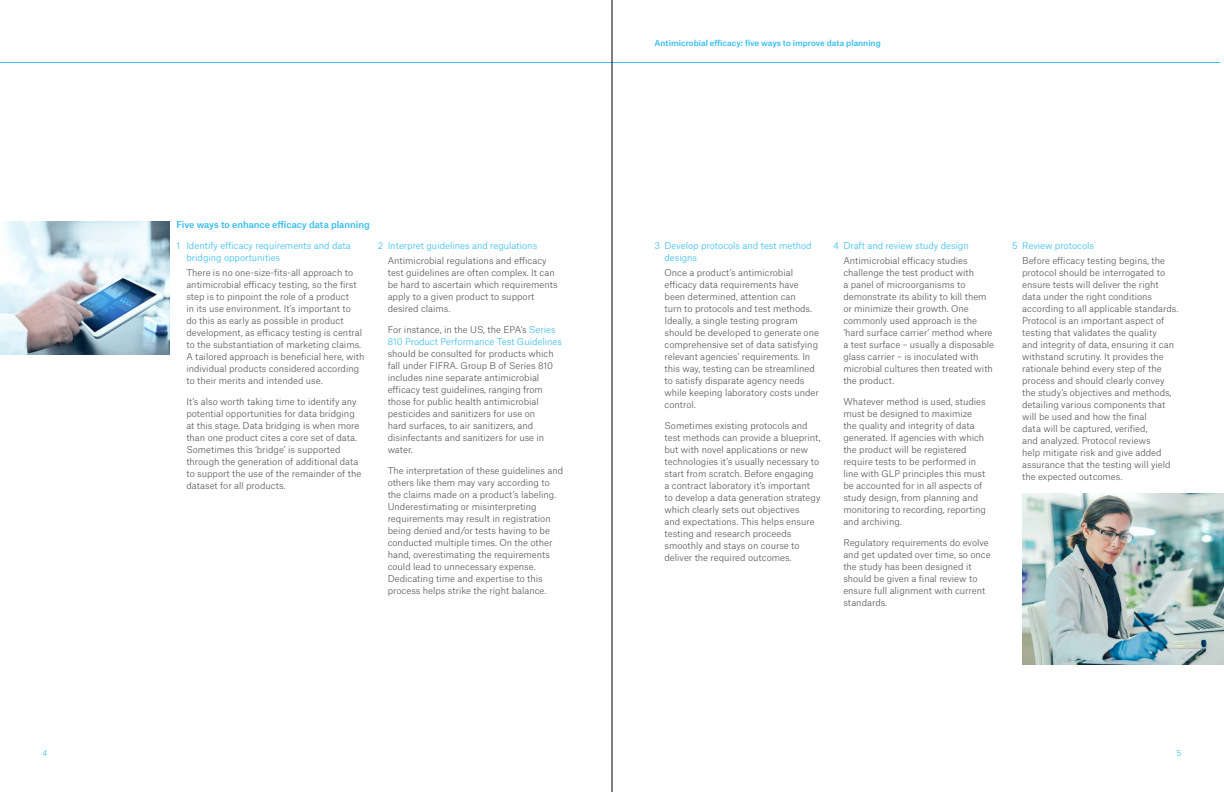
<style>
.page{position:relative;width:1224px;height:792px;background:#fff}
.page>*{position:absolute;margin:0;border:0;box-sizing:border-box;transform-origin:0 0}
.t1{font:300 9px/12px "Atlas Grotesk";color:#575756}
.t2{font:300 9px/12px "Atlas Grotesk";color:#36bcee}
.t3{font:500 9px "Atlas Grotesk";color:#36bcee}
.t4{font:500 8px "Atlas Grotesk";color:#36bcee}
.t5{font:300 8px "Atlas Grotesk";color:#36bcee}
.s1{color:#575756}
</style>
<div class="page">
<hr style="left:0;top:62px;width:1220px;height:1px;background:#36bcee">
<img style="left:1022px;top:494px;width:202px;height:171px">
<img style="left:0;top:221px;width:169px;height:134px">
<hr style="left:612px;top:0;width:1px;height:792px;background:#000">
<p class="t3" style="left:176px;top:218px;width:195px">Five ways to enhance efficacy data planning</p>
<p class="t2" style="left:186px;top:239px;width:166px;text-indent:-10px">1 Identify efficacy requirements and data bridging opportunities</p>
<p class="t1" style="left:186px;top:265px;width:180px">There is no one-size-fits-all approach to antimicrobial efficacy testing, so the first step is to pinpoint the role of a product<br>in its use environment. It’s important to<br>do this as early as possible in product development, as efficacy testing is central to the substantiation of marketing claims.<br>A tailored approach is beneficial here, with individual products considered according to their merits and intended use.</p>
<p class="t1" style="left:186px;top:394px;width:176px">It’s also worth taking time to identify any potential opportunities for data bridging at this stage. Data bridging is when more than one product cites a core set of data.<br>Sometimes this ‘bridge’ is supported through the generation of additional data to support the use of the remainder of the dataset for all products.</p>
<p class="t2" style="left:378px;top:239px;width:161px">2 Interpret guidelines and regulations</p>
<p class="t1" style="left:388px;top:253px;width:172px">Antimicrobial regulations and efficacy test guidelines are often complex. It can be hard to ascertain which requirements apply to a given product to support desired claims.</p>
<p class="t2" style="left:388px;top:322px;width:176px"><span class="s1">For instance, in the US, the EPA’s</span> Series<br>810 Product Performance Test Guidelines</p>
<p class="t1" style="left:388px;top:346px;width:168px">should be consulted for products which fall under FIFRA. Group B of Series 810 includes nine separate antimicrobial efficacy test guidelines, ranging from those for public health antimicrobial pesticides and sanitizers for use on hard surfaces, to air sanitizers, and disinfectants and sanitizers for use in water.</p>
<p class="t1" style="left:388px;top:463px;width:177px">The interpretation of these guidelines and others like them may vary according to the claims made on a product’s labeling.<br>Underestimating or misinterpreting requirements may result in registration being denied and/or tests having to be conducted multiple times. On the other hand, overestimating the requirements could lead to unnecessary expense.<br>Dedicating time and expertise to this process helps strike the right balance.</p>
<p class="t4" style="left:655px;top:36px;width:228px">Antimicrobial efficacy: five ways to improve data planning</p>
<p class="t2" style="left:665px;top:239px;width:149px;text-indent:-10px">3 Develop protocols and test method designs</p>
<p class="t1" style="left:665px;top:265px;width:156px">Once a product’s antimicrobial efficacy data requirements have been determined, attention can<br>turn to protocols and test methods.<br>Ideally, a single testing program should be developed to generate one comprehensive set of data satisfying relevant agencies’ requirements. In this way, testing can be streamlined to satisfy disparate agency needs while keeping laboratory costs under control.</p>
<p class="t1" style="left:665px;top:418px;width:158px">Sometimes existing protocols and test methods can provide a blueprint, but with novel applications or new technologies it’s usually necessary to start from scratch. Before engaging a contract laboratory it’s important to develop a data generation strategy which clearly sets out objectives<br>and expectations. This helps ensure testing and research proceeds smoothly and stays on course to deliver the required outcomes.</p>
<p class="t2" style="left:833px;top:239px;width:137px">4 Draft and review study design</p>
<p class="t1" style="left:843px;top:253px;width:152px">Antimicrobial efficacy studies challenge the test product with<br>a panel of microorganisms to demonstrate its ability to kill them or minimize their growth. One commonly used approach is the ‘hard surface carrier’ method where a test surface – usually a disposable glass carrier – is inoculated with microbial cultures then treated with the product.</p>
<p class="t1" style="left:843px;top:394px;width:144px">Whatever method is used, studies must be designed to maximize the quality and integrity of data generated. If agencies with which the product will be registered require tests to be performed in line with GLP principles this must be accounted for in all aspects of study design, from planning and monitoring to recording, reporting and archiving.</p>
<p class="t1" style="left:843px;top:535px;width:149px">Regulatory requirements do evolve and get updated over time, so once the study has been designed it should be given a final review to ensure full alignment with current standards.</p>
<p class="t2" style="left:1012px;top:238px;width:83px">5 Review protocols</p>
<p class="t1" style="left:1022px;top:253px;width:158px">Before efficacy testing begins, the protocol should be interrogated to ensure tests will deliver the right data under the right conditions according to all applicable standards.<br>Protocol is an important aspect of testing that validates the quality<br>and integrity of data, ensuring it can withstand scrutiny. It provides the rationale behind every step of the process and should clearly convey the study’s objectives and methods, detailing various components that will be used and how the final<br>data will be captured, verified,<br>and analyzed. Protocol reviews<br>help mitigate risk and give added assurance that the testing will yield the expected outcomes.</p>
<p class="t5" style="left:43px;top:747px;width:6px">4</p>
<p class="t5" style="left:1177px;top:747px;width:6px">5</p>
</div>
